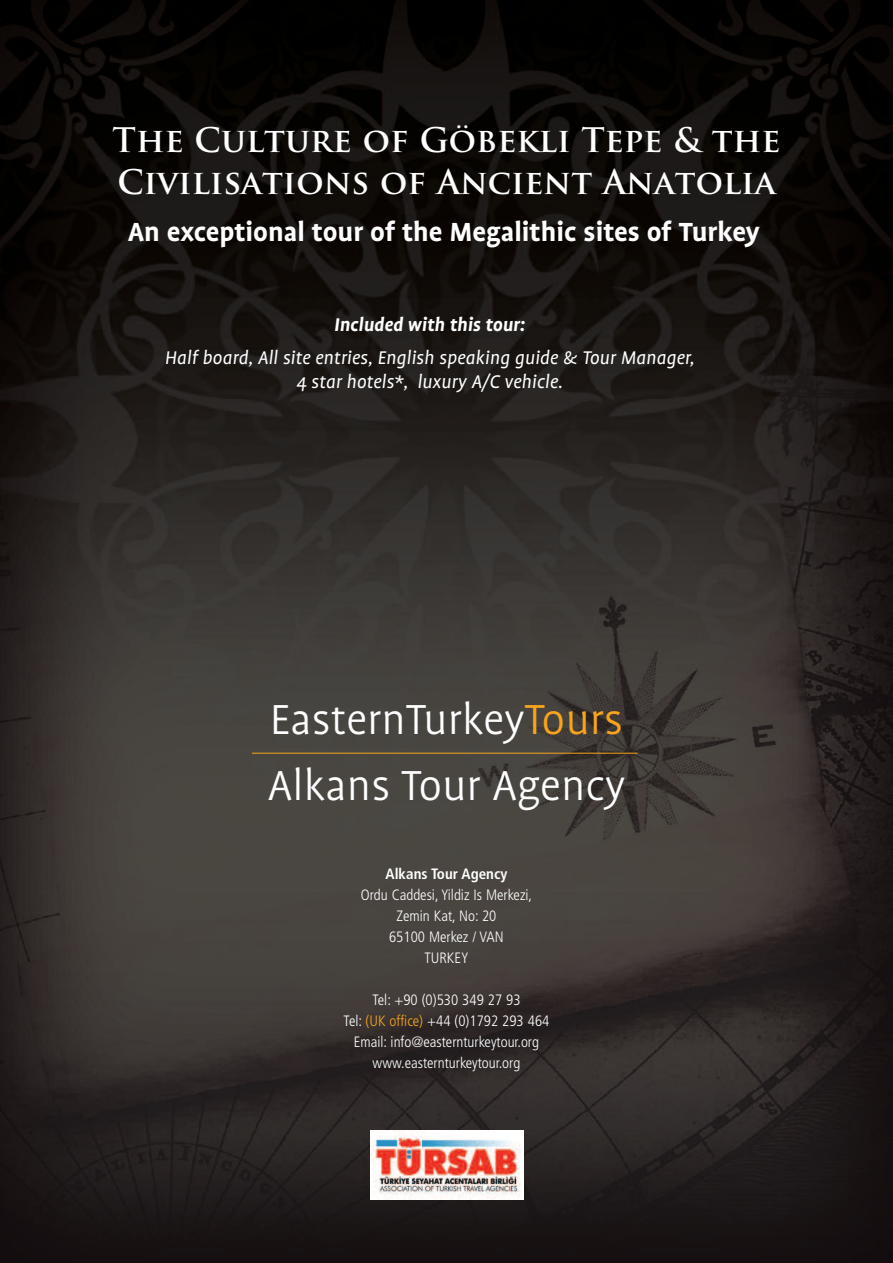
<style>
.page{position:relative;width:893px;height:1263px;background:#fff}
.page>*{position:absolute;margin:0;border:0;box-sizing:border-box;transform-origin:0 0}
.t1{font:300 48px/66px "Profile";color:#fff}
.t2{font:700 33px/41.2px "Trajan Pro";color:#fff}
.t3{font:700 30px "Profile";color:#fff}
.t4{font:italic 21px/24px "Profile";color:#fff;text-align:center}
.t5{font:italic 700 21px "Profile";color:#fff}
.t6{font:300 condensed 15px/21px "Frutiger";color:#fff;text-align:center}
.t7{font:700 condensed 15px "Frutiger";color:#fff}
.s1{color:#f9a51b}
</style>
<div class="page">
<img style="left:0;top:0;width:893px;height:1263px">
<img style="left:370px;top:1131px;width:153px;height:68px">
<hr style="left:252px;top:753px;width:386px;height:1px;background:#f9a51b">
<h2 class="t2" style="left:113px;top:124px;width:669px">The Culture of Göbekli Tepe &amp; the<br>Civilisations of Ancient Anatolia</h2>
<h3 class="t3" style="left:128px;top:221px;width:634px">An exceptional tour of the Megalithic sites of Turkey</h3>
<h3 class="t5" style="left:334px;top:317px;width:193px">Included with this tour:</h3>
<h3 class="t4" style="left:165px;top:347px;width:531px">Half board, All site entries, English speaking guide &amp; Tour Manager,<br>4 star hotels*, luxury A/C vehicle.</h3>
<h1 class="t1" style="left:268px;top:689px;width:359px">EasternTurkey<span class="s1">Tours<br></span>Alkans Tour Agency</h1>
<p class="t7" style="left:386px;top:867px;width:123px">Alkans Tour Agency</p>
<p class="t6" style="left:361px;top:885px;width:173px">Ordu Caddesi, Yildiz Is Merkezi,<br>Zemin Kat, No: 20<br>65100 Merkez / VAN<br>TURKEY</p>
<p class="t6" style="left:344px;top:990px;width:207px">Tel: +90 (0)530 349 27 93<br>Tel: <span class="s1">(UK office)</span> +44 (0)1792 293 464<br>Email: info@easternturkeytour.org www.easternturkeytour.org</p>
</div>
